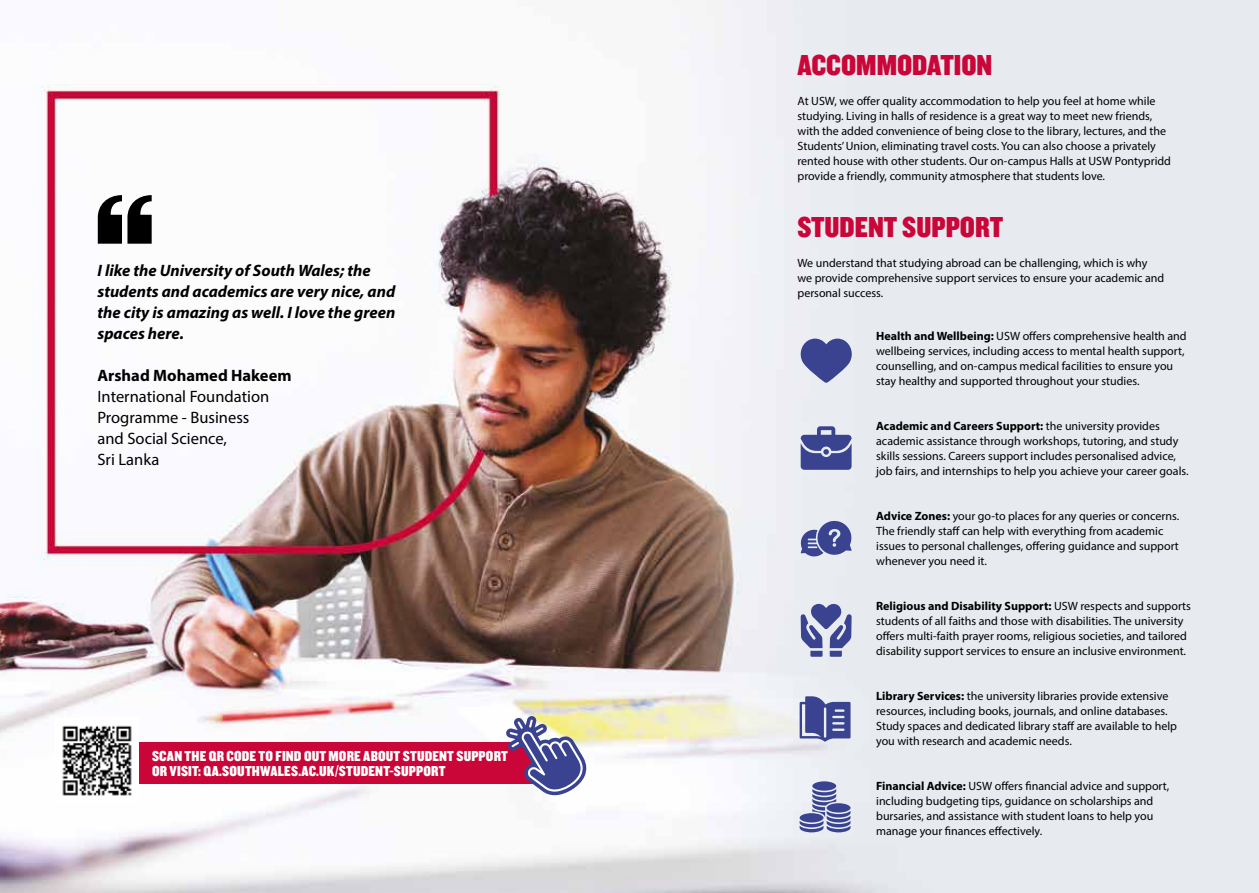
<style>
.page{position:relative;width:1259px;height:893px;background:#fff}
.page>*{position:absolute;margin:0;border:0;box-sizing:border-box;transform-origin:0 0}
.t1{font:30px "Knockout 70 Full Welterwt";color:#ca0538}
.t2{font:italic 700 16.5px/21px "Myriad Pro";color:#000}
.t3{font:16.5px/21px "Myriad Pro";color:#000}
.t4{font:700 16.5px "Myriad Pro";color:#000}
.t5{font:15px/15px "Knockout 70 Full Welterwt";letter-spacing:.01em;color:#fff}
.t6{font:12px/15px "Myriad Pro";color:#000}
.s1{font-weight:700}
</style>
<div class="page">
<img style="left:0;top:0;width:1259px;height:893px">
<svg style="left:798px;top:339px;width:56px;height:44px;background:#777eb2"></svg>
<svg style="left:800px;top:426px;width:51px;height:44px;background:#656ea8"></svg>
<svg style="left:800px;top:519px;width:52px;height:38px;background:#7f86b6"></svg>
<svg style="left:800px;top:603px;width:51px;height:54px;background:#8b92bd"></svg>
<svg style="left:799px;top:696px;width:51px;height:46px;background:#7077ae"></svg>
<div style="left:119px;top:742px;width:428px;height:42px;background:#ca0538"></div>
<svg style="left:799px;top:781px;width:51px;height:51px;background:#949ac2"></svg>
<img style="left:55px;top:719px;width:83px;height:83px">
<svg style="left:98px;top:195px;width:54px;height:49px"></svg>
<svg style="left:506px;top:715px;width:80px;height:80px"></svg>
<h2 class="t2" style="left:97px;top:259px;width:299px">I like the University of South Wales; the students and academics are very nice, and the city is amazing as well. I love the green spaces here.</h2>
<h2 class="t4" style="left:97px;top:364px;width:196px">Arshad Mohamed Hakeem</h2>
<h2 class="t3" style="left:97px;top:385px;width:173px">International Foundation<br>Programme - Business and Social Science,<br>Sri Lanka</h2>
<p class="t5" style="left:152px;top:748px;width:357px">SCAN THE QR CODE TO FIND OUT MORE ABOUT STUDENT SUPPORT<br>OR VISIT: QA.SOUTHWALES.AC.UK/STUDENT-SUPPORT</p>
<h1 class="t1" style="left:797px;top:46px;width:196px">ACCOMMODATION</h1>
<p class="t6" style="left:797px;top:93px;width:375px">At USW, we offer quality accommodation to help you feel at home while studying. Living in halls of residence is a great way to meet new friends, with the added convenience of being close to the library, lectures, and the Students’ Union, eliminating travel costs. You can also choose a privately rented house with other students. Our on-campus Halls at USW Pontypridd provide a friendly, community atmosphere that students love.</p>
<h1 class="t1" style="left:797px;top:208px;width:207px">STUDENT SUPPORT</h1>
<p class="t6" style="left:797px;top:255px;width:368px">We understand that studying abroad can be challenging, which is why we provide comprehensive support services to ensure your academic and personal success.</p>
<p class="t6" style="left:876px;top:328px;width:312px"><span class="s1">Health and Wellbeing:</span> USW offers comprehensive health and wellbeing services, including access to mental health support, counselling, and on-campus medical facilities to ensure you stay healthy and supported throughout your studies.</p>
<p class="t6" style="left:876px;top:418px;width:314px"><span class="s1">Academic and Careers Support:</span> the university provides academic assistance through workshops, tutoring, and study skills sessions. Careers support includes personalised advice, job fairs, and internships to help you achieve your career goals.</p>
<p class="t6" style="left:876px;top:508px;width:304px"><span class="s1">Advice Zones:</span> your go-to places for any queries or concerns.<br>The friendly staff can help with everything from academic issues to personal challenges, offering guidance and support whenever you need it.</p>
<p class="t6" style="left:876px;top:598px;width:316px"><span class="s1">Religious and Disability Support:</span> USW respects and supports students of all faiths and those with disabilities. The university offers multi-faith prayer rooms, religious societies, and tailored disability support services to ensure an inclusive environment.</p>
<p class="t6" style="left:876px;top:688px;width:302px"><span class="s1">Library Services:</span> the university libraries provide extensive resources, including books, journals, and online databases.<br>Study spaces and dedicated library staff are available to help you with research and academic needs.</p>
<p class="t6" style="left:876px;top:778px;width:294px"><span class="s1">Financial Advice:</span> USW offers financial advice and support, including budgeting tips, guidance on scholarships and bursaries, and assistance with student loans to help you manage your finances effectively.</p>
</div>
